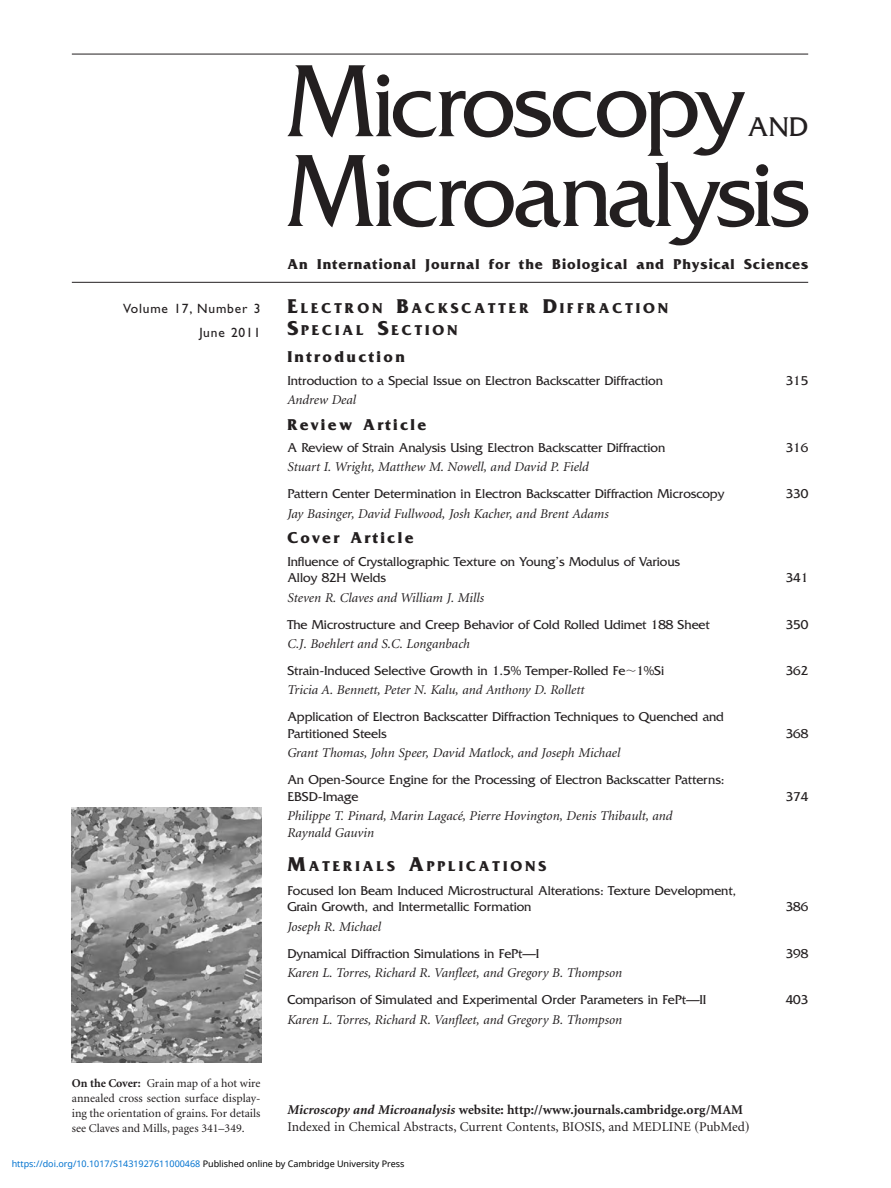
<style>
.page{position:relative;width:891px;height:1188px;background:#fff}
.page>*{position:absolute;margin:0;border:0;box-sizing:border-box;transform-origin:0 0}
.t1{font:95.85px "Friz Quadrata";letter-spacing:-.03em;color:#231f20}
.t2{font:28.5px "Friz Quadrata";color:#231f20}
.t3{font:700 16.5px "Friz Quadrata";letter-spacing:.14em;color:#231f20}
.t4{font:700 15px/22.5px "Friz Quadrata";letter-spacing:.195em;color:#231f20}
.t5{font:700 15px "Friz Quadrata";letter-spacing:.075em;color:#231f20}
.t6{font:13.5px/16.5px "Friz Quadrata";letter-spacing:-.01em;color:#231f20}
.t7{font:italic 13.5px/16.5px "Minion";color:#231f20}
.t8{font:13.5px/18px "Minion";color:#231f20}
.t9{font:13.5px/24px "Gill Sans";letter-spacing:.06em;color:#231f20;text-align:right}
.t10{font:12px/15px "Minion";color:#231f20;text-align:justify}
.t11{font:9px "Noto Sans";color:#0172cf}
.s1{font-size:107.7px}
.s2{font-size:21px}
.s3{font-family:"Beljan Greekwith Math Pi"}
.s4{font-weight:700}
.s5{font-weight:700;font-style:italic}
.s6{color:#000}
</style>
<div class="page">
<hr style="left:72px;top:54px;width:736px;height:1px;background:#231f20">
<hr style="left:72px;top:282px;width:736px;height:1px;background:#231f20">
<img style="left:72px;top:808px;width:189px;height:255px">
<h1 class="t1" style="left:287px;top:72px;width:459px"><span class="s1">M</span>icroscopy</h1>
<h2 class="t2" style="left:748px;top:117px;width:62px">AND</h2>
<h1 class="t1" style="left:287px;top:161px;width:524px"><span class="s1">M</span>icroanalysis</h1>
<p class="t5" style="left:287px;top:259px;width:522px">An Internatıonal Journal for the Bıologıcal and Physıcal Scıences</p>
<p class="t4" style="left:379px;top:247px;width:6px">.</p>
<p class="t4" style="left:562px;top:247px;width:6px">.</p>
<p class="t4" style="left:601px;top:247px;width:6px">.</p>
<p class="t4" style="left:709px;top:247px;width:6px">.</p>
<p class="t4" style="left:761px;top:247px;width:6px">.</p>
<p class="t9" style="left:123px;top:298px;width:139px">Volume 17, Number 3<br>June 2011</p>
<p class="t4" style="left:287px;top:298px;width:382px"><span class="s2">E</span>LECTRON <span class="s2">B</span>ACKSCATTER <span class="s2">D</span>IFFRACTION<br><span class="s2">S</span>PECIAL <span class="s2">S</span>ECTION</p>
<p class="t3" style="left:287px;top:351px;width:119px">Introduction</p>
<p class="t6" style="left:287px;top:373px;width:377px">Introduction to a Special Issue on Electron Backscatter Diffraction</p>
<p class="t6" style="left:786px;top:373px;width:24px">315</p>
<p class="t7" style="left:287px;top:393px;width:70px">Andrew Deal</p>
<p class="t3" style="left:287px;top:418px;width:141px">Review Article</p>
<p class="t6" style="left:287px;top:441px;width:379px">A Review of Strain Analysis Using Electron Backscatter Diffraction</p>
<p class="t6" style="left:786px;top:441px;width:24px">316</p>
<p class="t7" style="left:287px;top:460px;width:303px">Stuart I. Wright, Matthew M. Nowell, and David P. Field</p>
<p class="t6" style="left:287px;top:487px;width:439px">Pattern Center Determination in Electron Backscatter Diffraction Microscopy</p>
<p class="t6" style="left:786px;top:487px;width:24px">330</p>
<p class="t7" style="left:287px;top:506px;width:323px">Jay Basinger, David Fullwood, Josh Kacher, and Brent Adams</p>
<p class="t3" style="left:287px;top:532px;width:128px">Cover Article</p>
<p class="t6" style="left:287px;top:554px;width:394px">Influence of Crystallographic Texture on Young’s Modulus of Various<br>Alloy 82H Welds</p>
<p class="t6" style="left:786px;top:571px;width:24px">341</p>
<p class="t7" style="left:287px;top:590px;width:198px">Steven R. Claves and William J. Mills</p>
<p class="t6" style="left:287px;top:617px;width:424px">The Microstructure and Creep Behavior of Cold Rolled Udimet 188 Sheet</p>
<p class="t6" style="left:786px;top:617px;width:24px">350</p>
<p class="t7" style="left:287px;top:637px;width:184px">C.J. Boehlert and S.C. Longanbach</p>
<p class="t6" style="left:287px;top:664px;width:379px">Strain-Induced Selective Growth in 1.5% Temper-Rolled Fe<span class="s3">;</span>1%Si</p>
<p class="t6" style="left:786px;top:664px;width:24px">362</p>
<p class="t7" style="left:287px;top:683px;width:299px">Tricia A. Bennett, Peter N. Kalu, and Anthony D. Rollett</p>
<p class="t6" style="left:287px;top:710px;width:438px">Application of Electron Backscatter Diffraction Techniques to Quenched and<br>Partitioned Steels</p>
<p class="t6" style="left:786px;top:726px;width:24px">368</p>
<p class="t7" style="left:287px;top:746px;width:334px">Grant Thomas, John Speer, David Matlock, and Joseph Michael</p>
<p class="t6" style="left:287px;top:773px;width:439px">An Open-Source Engine for the Processing of Electron Backscatter Patterns:<br>EBSD-Image</p>
<p class="t7" style="left:287px;top:809px;width:387px">Philippe T. Pinard, Marin Lagacé, Pierre Hovington, Denis Thibault, and<br>Raynald Gauvin</p>
<p class="t4" style="left:287px;top:856px;width:260px"><span class="s2">M</span>ATERIALS <span class="s2">A</span>PPLICATIONS</p>
<p class="t6" style="left:287px;top:884px;width:451px">Focused Ion Beam Induced Microstructural Alterations: Texture Development,<br>Grain Growth, and Intermetallic Formation</p>
<p class="t6" style="left:786px;top:789px;width:24px">374</p>
<p class="t6" style="left:786px;top:900px;width:24px">386</p>
<p class="t7" style="left:287px;top:920px;width:95px">Joseph R. Michael</p>
<p class="t6" style="left:287px;top:946px;width:253px">Dynamical Diffraction Simulations in FePt—I</p>
<p class="t6" style="left:786px;top:946px;width:24px">398</p>
<p class="t7" style="left:287px;top:966px;width:336px">Karen L. Torres, Richard R. Vanfleet, and Gregory B. Thompson</p>
<p class="t6" style="left:287px;top:993px;width:420px">Comparison of Simulated and Experimental Order Parameters in FePt—II</p>
<p class="t6" style="left:786px;top:993px;width:24px">403</p>
<p class="t7" style="left:287px;top:1012px;width:336px">Karen L. Torres, Richard R. Vanfleet, and Gregory B. Thompson</p>
<p class="t10" style="left:72px;top:1076px;width:190px"><span class="s4">On the Cover:</span> Grain map of a hot wire annealed cross section surface display&shy;ing the orientation of grains. For details see Claves and Mills, pages 341–349.</p>
<p class="t8" style="left:287px;top:1101px;width:464px"><span class="s5">Microscopy and Microanalysis</span> <span class="s4">website: http://www.journals.cambridge.org/MAM<br></span>Indexed in Chemical Abstracts, Current Contents, BIOSIS, and MEDLINE <span class="s3">~</span>PubMed<span class="s3">!</span></p>
<p class="t11" style="left:12px;top:1157px;width:394px">https://doi.org/10.1017/S1431927611000468 <span class="s6">Published online by Cambridge University Press</span></p>
</div>
